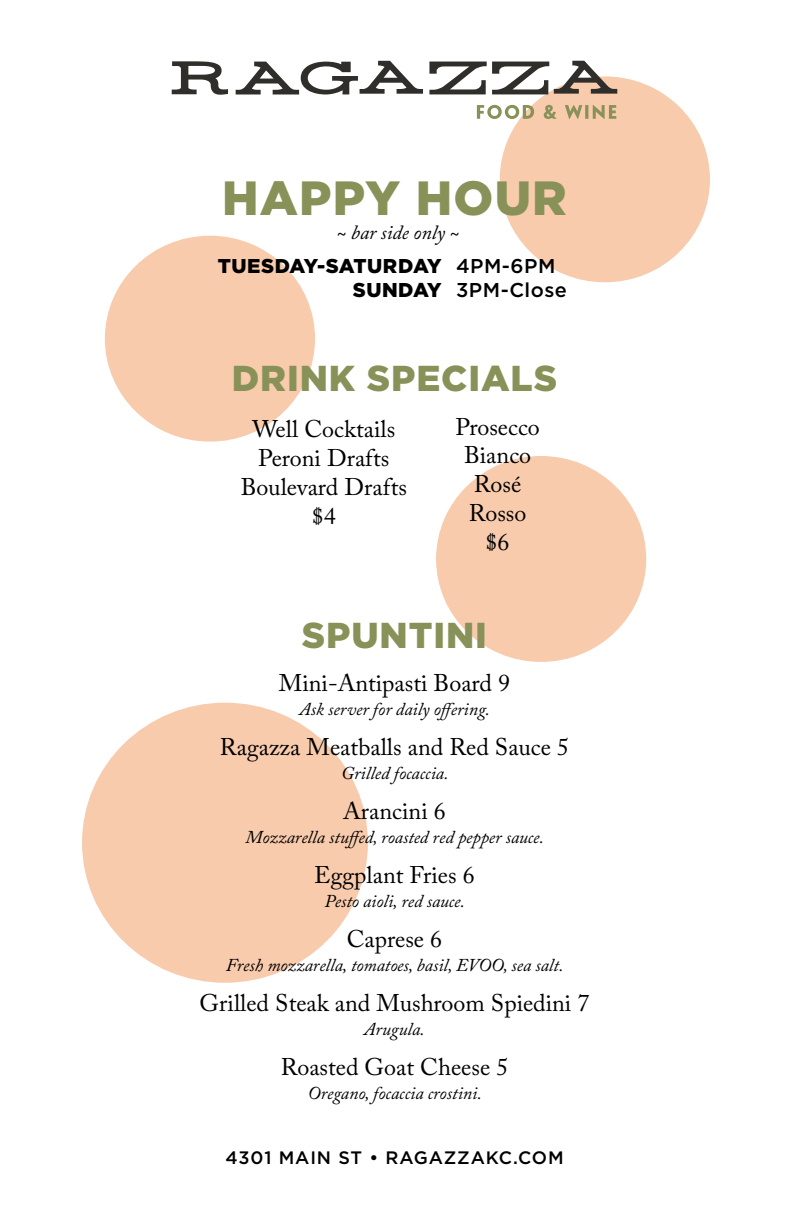
<style>
.page{position:relative;width:792px;height:1224px;background:#fff}
.page>*{position:absolute;margin:0;border:0;box-sizing:border-box;transform-origin:0 0}
.t1{font:900 48px "Gotham";letter-spacing:.025em;color:#889258}
.t2{font:900 36px "Gotham";letter-spacing:.025em;color:#889258}
.t3{font:24px/28.8px "Adobe Caslon Pro";color:#000;text-align:center}
.t4{font:900 20px/24px "Gotham";letter-spacing:.025em;color:#000;text-align:right}
.t5{font:500 20px/24px "Gotham";letter-spacing:.025em;color:#000}
.t6{font:italic 20px "Adobe Caslon Pro";color:#000}
.t7{font:italic 18px "Adobe Caslon Pro";color:#000}
.t8{font:500 18px "Gotham";letter-spacing:.05em;color:#000}
.s1{font-style:inherit}
</style>
<div class="page">
<div style="left:82px;top:703px;width:286px;height:280px;background:#f8cbad;border-radius:50%"></div>
<div style="left:436px;top:456px;width:210px;height:206px;background:#f8cbad;border-radius:50%"></div>
<div style="left:105px;top:236px;width:210px;height:206px;background:#f8cbad;border-radius:50%"></div>
<div style="left:500px;top:76px;width:210px;height:206px;background:#f8cbad;border-radius:50%"></div>
<svg style="left:477px;top:105px;width:57px;height:14px"></svg>
<svg style="left:544px;top:105px;width:13px;height:14px"></svg>
<svg style="left:565px;top:105px;width:51px;height:14px"></svg>
<svg style="left:172px;top:61px;width:56px;height:34px"></svg>
<svg style="left:429px;top:61px;width:188px;height:33px"></svg>
<svg style="left:236px;top:61px;width:187px;height:34px"></svg>
<h1 class="t1" style="left:222px;top:165px;width:346px">HAPPY HOUR</h1>
<p class="t6" style="left:337px;top:220px;width:125px">~ bar side only ~</p>
<p class="t4" style="left:218px;top:254px;width:225px">TUESDAY-SATURDAY<br>SUNDAY</p>
<p class="t5" style="left:456px;top:254px;width:112px">4PM-6PM<br>3PM-Close</p>
<h2 class="t2" style="left:232px;top:353px;width:327px">DRINK SPECIALS</h2>
<p class="t3" style="left:241px;top:415px;width:168px">Well Cocktails<br>Peroni Drafts<br>Boulevard Drafts $4</p>
<p class="t3" style="left:455px;top:412px;width:86px">Prosecco<br>Bianco<br>Rosé<br>Rosso $6</p>
<h2 class="t2" style="left:302px;top:610px;width:187px">SPUNTINI</h2>
<p class="t3" style="left:279px;top:668px;width:233px">Mini-Antipasti Board 9</p>
<p class="t7" style="left:300px;top:698px;width:192px">Ask server for daily offering.</p>
<p class="t3" style="left:220px;top:732px;width:351px">Ragazza Meatballs and Red Sauce 5</p>
<p class="t7" style="left:341px;top:762px;width:109px">Grilled focaccia.</p>
<p class="t3" style="left:343px;top:796px;width:104px">Arancini 6</p>
<p class="t7" style="left:246px;top:826px;width:300px">Mozzarella stuffed, roasted red pepper sauce.</p>
<p class="t3" style="left:314px;top:860px;width:162px">Eggplant Fries 6</p>
<p class="t7" style="left:325px;top:890px;width:142px">Pesto aioli, red sauce.</p>
<p class="t3" style="left:347px;top:924px;width:97px">Caprese 6</p>
<p class="t7" style="left:226px;top:954px;width:339px">Fresh mozzarella, tomatoes, basil, EVOO, sea salt.</p>
<p class="t3" style="left:200px;top:988px;width:391px">Grilled Steak and Mushroom Spiedini 7</p>
<p class="t7" style="left:364px;top:1018px;width:62px">Arugula.</p>
<p class="t3" style="left:281px;top:1052px;width:229px">Roasted Goat Cheese 5</p>
<p class="t7" style="left:308px;top:1082px;width:176px">Oregano, focaccia crostini.</p>
<p class="t8" style="left:225px;top:1146px;width:340px">4301 MAIN ST <span class="s1">•</span> RAGAZZAKC.COM</p>
</div>
